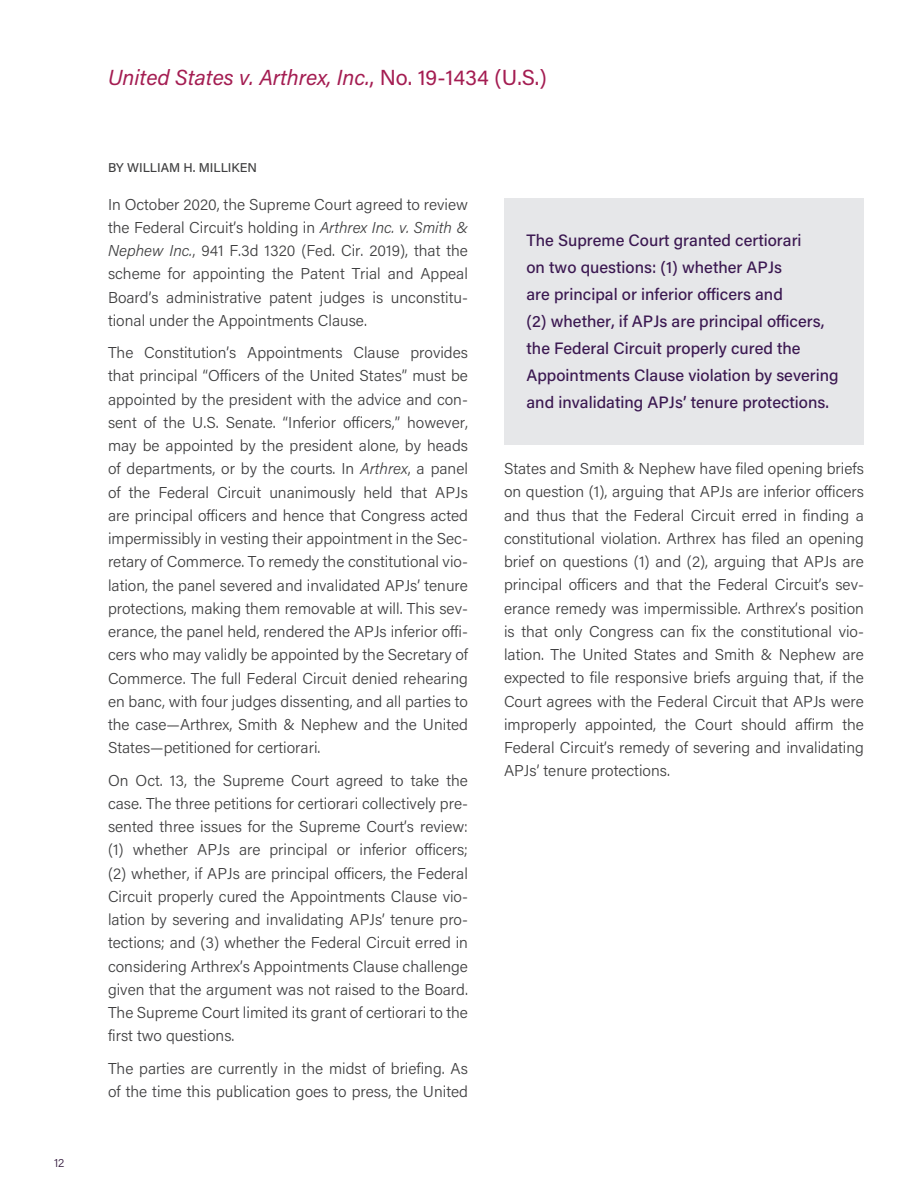
<style>
.page{position:relative;width:918px;height:1188px;background:#fff}
.page>*{position:absolute;margin:0;border:0;box-sizing:border-box;transform-origin:0 0}
.t1{font:italic 21.75px "Acumin Pro";color:#a41d52}
.t2{font:500 16.5px/27px "Acumin Pro";color:#3b1851}
.t3{font:300 15.75px/23.2px "Acumin Pro";color:#3e3e3f;text-align:justify}
.t4{font:500 12.75px "Acumin Pro";color:#3e3e3f}
.t5{font:300 12px "Acumin Pro";color:#2f1539}
.s1{font-style:normal}
.s2{font-style:italic}
</style>
<div class="page">
<div style="left:504px;top:198px;width:360px;height:247px;background:#e6e7e9"></div>
<p class="t5" style="left:54px;top:1155px;width:12px">12</p>
<h1 class="t1" style="left:108px;top:62px;width:440px">United States v. Arthrex, Inc.<span class="s1">, No. 19-1434 (U.S.)</span></h1>
<p class="t4" style="left:108px;top:158px;width:150px">BY WILLIAM H. MILLIKEN</p>
<p class="t3" style="left:108px;top:192px;width:362px">In October 2020, the Supreme Court agreed to review the Federal Circuit’s holding in <span class="s2">Arthrex Inc. v. Smith &amp; Nephew Inc.</span>, 941 F.3d 1320 (Fed. Cir. 2019), that the scheme for appointing the Patent Trial and Appeal Board’s administrative patent judges is unconstitu&shy;tional under the Appointments Clause.</p>
<p class="t3" style="left:108px;top:340px;width:362px">The Constitution’s Appointments Clause provides that principal “Officers of the United States” must be appointed by the president with the advice and con&shy;sent of the U.S. Senate. “Inferior officers,” however, may be appointed by the president alone, by heads of departments, or by the courts. In <span class="s2">Arthrex</span>, a panel of the Federal Circuit unanimously held that APJs are principal officers and hence that Congress acted impermissibly in vesting their appointment in the Sec&shy;retary of Commerce. To remedy the constitutional vio&shy;lation, the panel severed and invalidated APJs’ tenure protections, making them removable at will. This sev&shy;erance, the panel held, rendered the APJs inferior offi&shy;cers who may validly be appointed by the Secretary of Commerce. The full Federal Circuit denied rehearing en banc, with four judges dissenting, and all parties to the case—Arthrex, Smith &amp; Nephew and the United States—petitioned for certiorari.</p>
<p class="t3" style="left:108px;top:768px;width:362px">On Oct. 13, the Supreme Court agreed to take the case. The three petitions for certiorari collectively pre&shy;sented three issues for the Supreme Court’s review: (1) whether APJs are principal or inferior officers; (2) whether, if APJs are principal officers, the Federal Circuit properly cured the Appointments Clause vio&shy;lation by severing and invalidating APJs’ tenure pro&shy;tections; and (3) whether the Federal Circuit erred in considering Arthrex’s Appointments Clause challenge given that the argument was not raised to the Board.<br>The Supreme Court limited its grant of certiorari to the first two questions.</p>
<p class="t3" style="left:108px;top:1056px;width:362px">The parties are currently in the midst of briefing. As of the time this publication goes to press, the United</p>
<p class="t2" style="left:526px;top:227px;width:314px">The Supreme Court granted certiorari<br>on two questions: (1) whether APJs<br>are principal or inferior officers and<br>(2) whether, if APJs are principal officers, the Federal Circuit properly cured the Appointments Clause violation by severing and invalidating APJs’ tenure protections.</p>
<p class="t3" style="left:504px;top:456px;width:362px">States and Smith &amp; Nephew have filed opening briefs on question (1), arguing that APJs are inferior officers and thus that the Federal Circuit erred in finding a constitutional violation. Arthrex has filed an opening brief on questions (1) and (2), arguing that APJs are principal officers and that the Federal Circuit’s sev&shy;erance remedy was impermissible. Arthrex’s position is that only Congress can fix the constitutional vio&shy;lation. The United States and Smith &amp; Nephew are expected to file responsive briefs arguing that, if the Court agrees with the Federal Circuit that APJs were improperly appointed, the Court should affirm the Federal Circuit’s remedy of severing and invalidating APJs’ tenure protections.</p>
</div>
